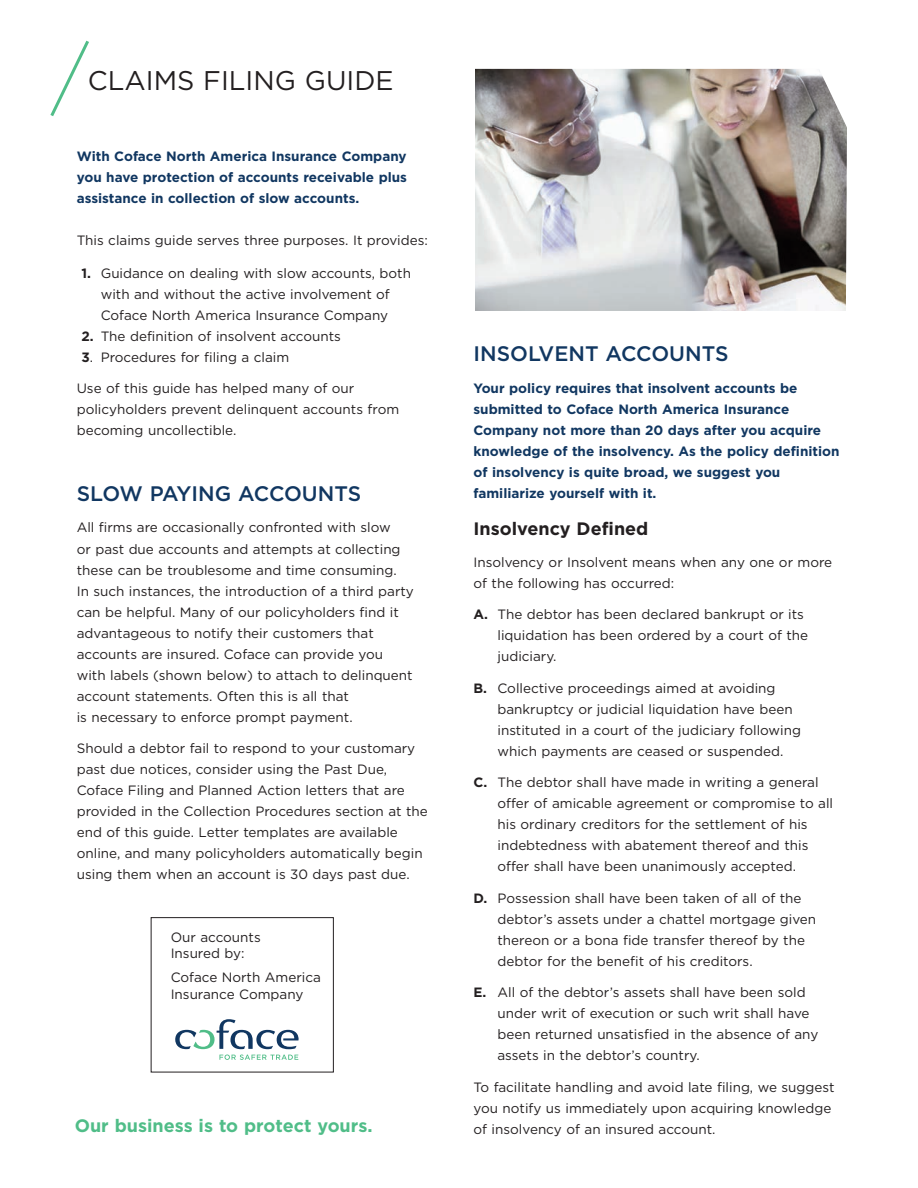
<style>
.page{position:relative;width:918px;height:1188px;background:#fff}
.page>*{position:absolute;margin:0;border:0;box-sizing:border-box;transform-origin:0 0}
.t1{font:27px "Gotham";color:#231f20}
.t2{font:500 21px "Gotham";color:#113761}
.t3{font:700 18px "Gotham";color:#50bd88}
.t4{font:700 18px "Gotham";color:#231f20}
.t5{font:13.5px/21px "Gotham";color:#231f20}
.t6{font:700 13.5px/21px "Gotham";color:#113761;text-align:justify}
.s1{font-weight:700}
</style>
<div class="page">
<img style="left:475px;top:69px;width:372px;height:242px">
<svg style="left:50px;top:40px;width:39px;height:76px"></svg>
<div style="left:151px;top:917px;width:183px;height:155px;border:1px solid #231f20"></div>
<svg style="left:175px;top:1019px;width:124px;height:30px"></svg>
<svg style="left:219px;top:1055px;width:79px;height:5px"></svg>
<h1 class="t1" style="left:88px;top:71px;width:307px">CLAIMS FILING GUIDE</h1>
<p class="t6" style="left:77px;top:147px;width:332px">With Coface North America Insurance Company you have protection of accounts receivable plus assistance in collection of slow accounts.</p>
<p class="t5" style="left:77px;top:231px;width:353px">This claims guide serves three purposes. It provides:</p>
<p class="t5" style="left:82px;top:264px;width:331px;text-align:center"><span class="s1">1.</span> Guidance on dealing with slow accounts, both with and without the active involvement of<br>Coface North America Insurance Company</p>
<p class="t5" style="left:82px;top:327px;width:261px"><span class="s1">2.</span> The definition of insolvent accounts</p>
<p class="t5" style="left:82px;top:348px;width:209px"><span class="s1">3</span>. Procedures for filing a claim</p>
<p class="t5" style="left:77px;top:379px;width:324px">Use of this guide has helped many of our policyholders prevent delinquent accounts from becoming uncollectible.</p>
<h2 class="t2" style="left:77px;top:486px;width:286px">SLOW PAYING ACCOUNTS</h2>
<p class="t5" style="left:77px;top:518px;width:339px">All firms are occasionally confronted with slow<br>or past due accounts and attempts at collecting these can be troublesome and time consuming.<br>In such instances, the introduction of a third party can be helpful. Many of our policyholders find it advantageous to notify their customers that accounts are insured. Coface can provide you with labels (shown below) to attach to delinquent account statements. Often this is all that<br>is necessary to enforce prompt payment.</p>
<p class="t5" style="left:77px;top:739px;width:353px">Should a debtor fail to respond to your customary past due notices, consider using the Past Due, Coface Filing and Planned Action letters that are provided in the Collection Procedures section at the end of this guide. Letter templates are available online, and many policyholders automatically begin using them when an account is 30 days past due.</p>
<p class="t5" style="left:171px;top:930px;width:92px;line-height:16.2px">Our accounts<br>Insured by:</p>
<p class="t5" style="left:171px;top:971px;width:152px;line-height:16.2px">Coface North America<br>Insurance Company</p>
<h3 class="t3" style="left:75px;top:1120px;width:299px">Our business is to protect yours.</h3>
<h2 class="t2" style="left:474px;top:347px;width:256px">INSOLVENT ACCOUNTS</h2>
<p class="t6" style="left:474px;top:379px;width:368px;text-align:left">Your policy requires that insolvent accounts be submitted to Coface North America Insurance Company not more than 20 days after you acquire knowledge of the insolvency. As the policy definition of insolvency is quite broad, we suggest you familiarize yourself with it.</p>
<h3 class="t4" style="left:474px;top:523px;width:176px">Insolvency Defined</h3>
<p class="t5" style="left:474px;top:553px;width:360px">Insolvency or Insolvent means when any one or more of the following has occurred:</p>
<p class="t5" style="left:498px;top:605px;width:312px;text-indent:-24px"><span class="s1">A.</span> The debtor has been declared bankrupt or its liquidation has been ordered by a court of the judiciary.</p>
<p class="t5" style="left:498px;top:679px;width:305px;text-indent:-24px"><span class="s1">B.</span> Collective proceedings aimed at avoiding bankruptcy or judicial liquidation have been instituted in a court of the judiciary following which payments are ceased or suspended.</p>
<p class="t5" style="left:498px;top:773px;width:337px;text-indent:-24px"><span class="s1">C.</span> The debtor shall have made in writing a general offer of amicable agreement or compromise to all his ordinary creditors for the settlement of his indebtedness with abatement thereof and this offer shall have been unanimously accepted.</p>
<p class="t5" style="left:498px;top:889px;width:320px;text-indent:-24px"><span class="s1">D.</span> Possession shall have been taken of all of the debtor’s assets under a chattel mortgage given thereon or a bona fide transfer thereof by the debtor for the benefit of his creditors.</p>
<p class="t5" style="left:498px;top:983px;width:322px;text-indent:-24px"><span class="s1">E.</span> All of the debtor’s assets shall have been sold under writ of execution or such writ shall have been returned unsatisfied in the absence of any assets in the debtor’s country.</p>
<p class="t5" style="left:474px;top:1078px;width:362px">To facilitate handling and avoid late filing, we suggest you notify us immediately upon acquiring knowledge of insolvency of an insured account.</p>
</div>
